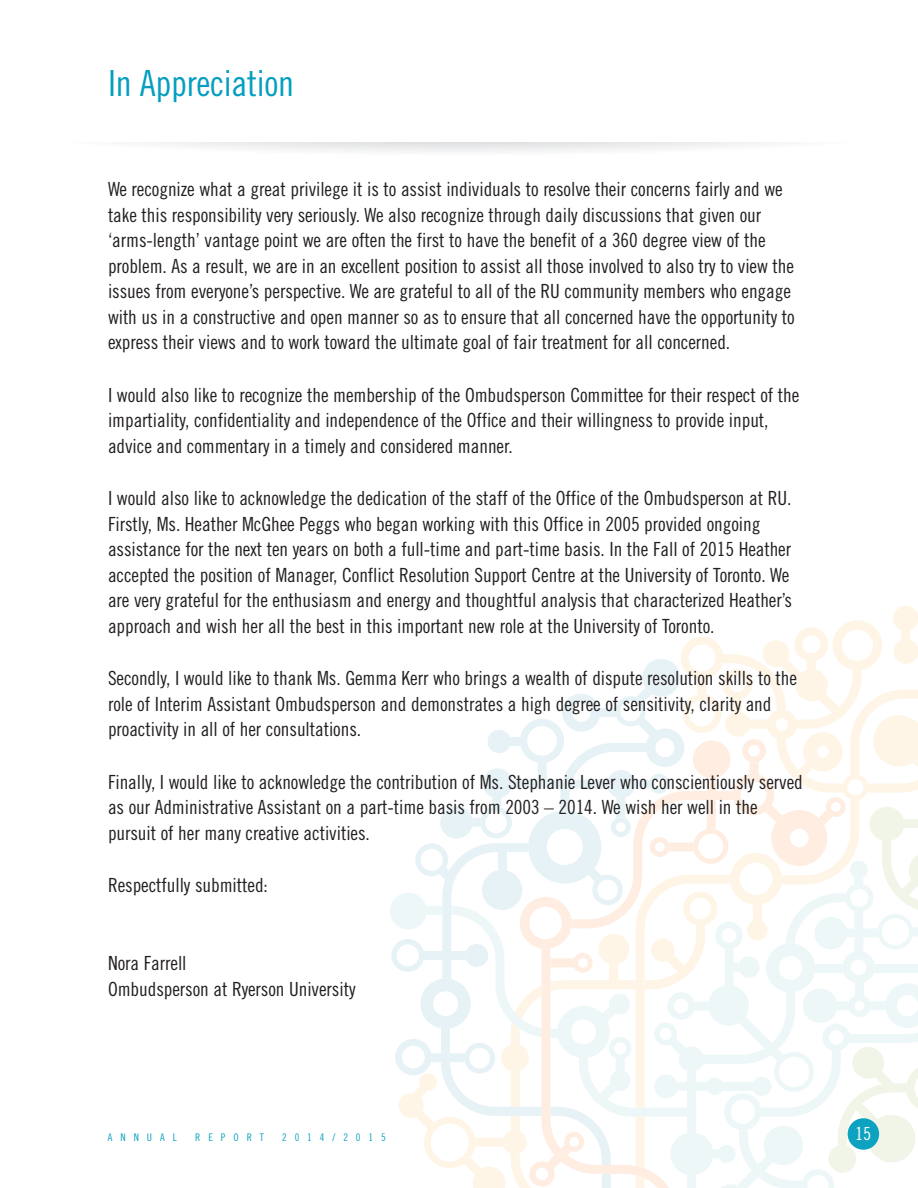
<style>
.page{position:relative;width:918px;height:1188px;background:#fff}
.page>*{position:absolute;margin:0;border:0;box-sizing:border-box;transform-origin:0 0}
.t1{font:36px "Trade Gothic Cond Eighteen";letter-spacing:-.01em;color:#049ec0}
.t2{font:19.5px/25.5px "Trade Gothic Cond Eighteen";letter-spacing:-.005em;color:#231f20}
.t3{font:18px "Trade Gothic Cond Eighteen";color:#fff}
.t4{font:10.5px "Trade Gothic Cond Eighteen";letter-spacing:.755em;color:#0da2bf}
</style>
<div class="page">
<svg style="left:390px;top:606px;width:528px;height:582px"></svg>
<div style="left:848px;top:1118px;width:31px;height:32px;background:#0da2bf;border-radius:50%"></div>
<h1 class="t1" style="left:108px;top:70px;width:188px">In Appreciation</h1>
<p class="t2" style="left:108px;top:178px;width:688px">We recognize what a great privilege it is to assist individuals to resolve their concerns fairly and we take this responsibility very seriously. We also recognize through daily discussions that given our ‘arms-length’ vantage point we are often the first to have the benefit of a 360 degree view of the problem. As a result, we are in an excellent position to assist all those involved to also try to view the issues from everyone’s perspective. We are grateful to all of the RU community members who engage with us in a constructive and open manner so as to ensure that all concerned have the opportunity to express their views and to work toward the ultimate goal of fair treatment for all concerned.</p>
<p class="t2" style="left:108px;top:384px;width:693px">I would also like to recognize the membership of the Ombudsperson Committee for their respect of the impartiality, confidentiality and independence of the Office and their willingness to provide input, advice and commentary in a timely and considered manner.</p>
<p class="t2" style="left:108px;top:487px;width:686px">I would also like to acknowledge the dedication of the staff of the Office of the Ombudsperson at RU.<br>Firstly, Ms. Heather McGhee Peggs who began working with this Office in 2005 provided ongoing assistance for the next ten years on both a full-time and part-time basis. In the Fall of 2015 Heather accepted the position of Manager, Conflict Resolution Support Centre at the University of Toronto. We are very grateful for the enthusiasm and energy and thoughtful analysis that characterized Heather’s approach and wish her all the best in this important new role at the University of Toronto.</p>
<p class="t2" style="left:108px;top:667px;width:691px">Secondly, I would like to thank Ms. Gemma Kerr who brings a wealth of dispute resolution skills to the role of Interim Assistant Ombudsperson and demonstrates a high degree of sensitivity, clarity and proactivity in all of her consultations.</p>
<p class="t2" style="left:108px;top:771px;width:696px">Finally, I would like to acknowledge the contribution of Ms. Stephanie Lever who conscientiously served as our Administrative Assistant on a part-time basis from 2003 – 2014. We wish her well in the pursuit of her many creative activities.</p>
<p class="t2" style="left:108px;top:874px;width:161px">Respectfully submitted:</p>
<p class="t2" style="left:108px;top:952px;width:249px">Nora Farrell<br>Ombudsperson at Ryerson University</p>
<p class="t4" style="left:108px;top:1134px;width:70px">ANNUAL</p>
<p class="t4" style="left:195px;top:1134px;width:70px">REPORT</p>
<p class="t4" style="left:282px;top:1134px;width:105px">2014/2015</p>
<p class="t3" style="left:855px;top:1127px;width:17px">15</p>
</div>
